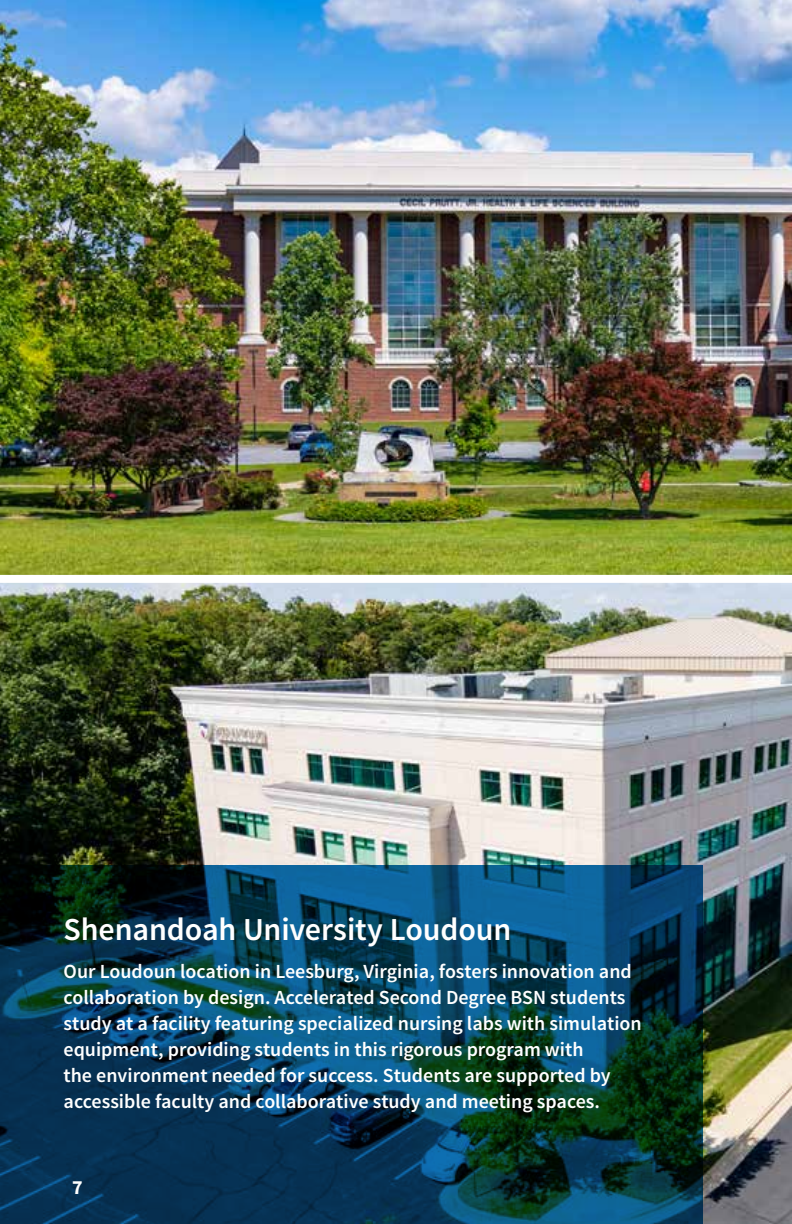
<style>
.page{position:relative;width:792px;height:1224px;background:#fff}
.page>*{position:absolute;margin:0;border:0;box-sizing:border-box;transform-origin:0 0}
.t1{font:600 32px "Source Sans Pro";letter-spacing:-.005em;color:#fff}
.t2{font:600 20px/26px "Source Sans Pro";color:#fff}
.t3{font:700 20px "Source Sans Pro";color:#fff}
</style>
<div class="page">
<img style="left:0;top:0;width:792px;height:1224px">
<svg style="left:0;top:865px;width:703px;height:359px;background:#073c55"></svg>
<div style="left:0;top:575px;width:792px;height:8px;background:#fff"></div>
<h1 class="t1" style="left:64px;top:909px;width:449px">Shenandoah University Loudoun</h1>
<p class="t2" style="left:64px;top:959px;width:580px">Our Loudoun location in Leesburg, Virginia, fosters innovation and collaboration by design. Accelerated Second Degree BSN students study at a facility featuring specialized nursing labs with simulation equipment, providing students in this rigorous program with<br>the environment needed for success. Students are supported by accessible faculty and collaborative study and meeting spaces.</p>
<p class="t3" style="left:72px;top:1175px;width:12px">7</p>
</div>
